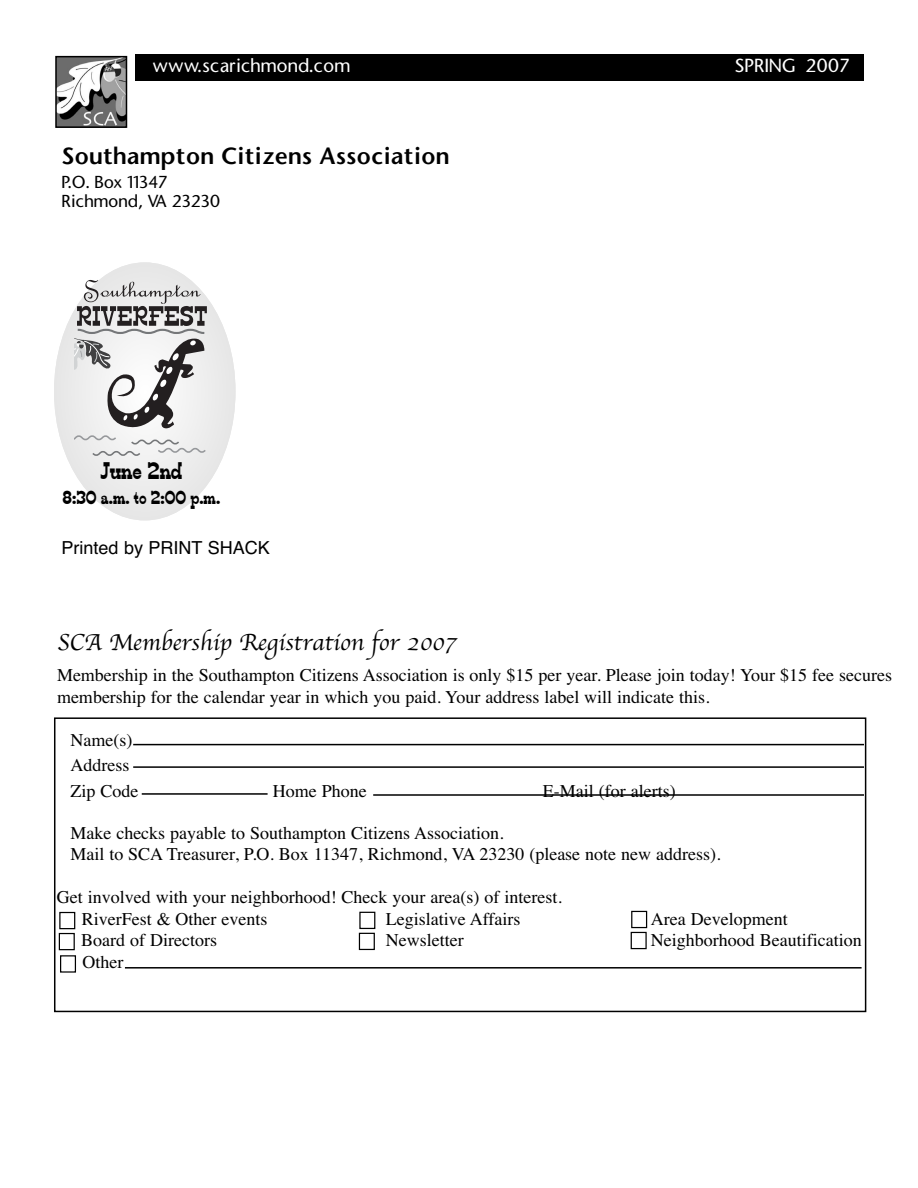
<style>
.page{position:relative;width:918px;height:1188px;background:#fff}
.page>*{position:absolute;margin:0;border:0;box-sizing:border-box;transform-origin:0 0}
.t1{font:24px "Apple Chancery";color:#000}
.t2{font:600 22.5px "Stone Sans";color:#000}
.t3{font:21px "Edmunds";color:#000}
.t4{font:18px/25.5px "Times";color:#000}
.t5{font:500 18px "Stone Sans";color:#fff}
.t6{font:18px "Helvetica";color:#000}
.t7{font:500 16.5px/19.5px "Stone Sans";color:#000}
.t8{font:16.5px "Edmunds";color:#000}
</style>
<div class="page">
<img style="left:58px;top:59px;width:66px;height:66px">
<div style="left:55px;top:56px;width:72px;height:72px;border:2px solid #000"></div>
<div style="left:135px;top:54px;width:729px;height:27px;background:#000"></div>
<div style="left:54px;top:262px;width:182px;height:258px;background:#e9e9e9;border-radius:50%"></div>
<div style="left:54px;top:717px;width:812px;height:295px;border:2px solid #000"></div>
<hr style="left:133px;top:744px;width:731px;height:1px;background:#000">
<hr style="left:133px;top:766px;width:731px;height:2px;background:#000">
<hr style="left:142px;top:793px;width:126px;height:2px;background:#000">
<hr style="left:373px;top:794px;width:491px;height:2px;background:#000">
<hr style="left:125px;top:967px;width:737px;height:2px;background:#000">
<div style="left:60px;top:955px;width:16px;height:18px;border:1px solid #000"></div>
<svg style="left:58px;top:910px;width:590px;height:41px"></svg>
<svg style="left:75px;top:280px;width:132px;height:176px"></svg>
<p class="t5" style="left:153px;top:58px;width:199px">www.scarichmond.com</p>
<p class="t5" style="left:734px;top:58px;width:117px">SPRING 2007</p>
<p class="t2" style="left:62px;top:146px;width:389px">Southampton Citizens Association</p>
<p class="t7" style="left:62px;top:174px;width:160px">P.O. Box 11347<br>Richmond, VA 23230</p>
<p class="t3" style="left:100px;top:463px;width:84px">June 2nd</p>
<p class="t8" style="left:62px;top:490px;width:159px">8:30 a.m. to 2:00 p.m.</p>
<p class="t6" style="left:62px;top:541px;width:210px">Printed by PRINT SHACK</p>
<h1 class="t1" style="left:57px;top:629px;width:401px">SCA Membership Registration for 2007</h1>
<p class="t4" style="left:57px;top:666px;width:837px;line-height:21.6px">Membership in the Southampton Citizens Association is only $15 per year. Please join today! Your $15 fee secures membership for the calendar year in which you paid. Your address label will indicate this.</p>
<p class="t4" style="left:70px;top:729px;width:69px">Name(s)<br>Address<br>Zip Code</p>
<p class="t4" style="left:273px;top:780px;width:95px">Home Phone</p>
<p class="t4" style="left:543px;top:780px;width:134px">E-Mail (for alerts)</p>
<p class="t4" style="left:70px;top:824px;width:652px;line-height:20.9px">Make checks payable to Southampton Citizens Association.<br>Mail to SCA Treasurer, P.O. Box 11347, Richmond, VA 23230 (please note new address).</p>
<p class="t4" style="left:82px;top:888px;width:482px;line-height:21.6px;text-indent:-25px">Get involved with your neighborhood! Check your area(s) of interest.<br>RiverFest &amp; Other events</p>
<p class="t4" style="left:386px;top:908px;width:136px">Legislative Affairs</p>
<p class="t4" style="left:651px;top:908px;width:138px">Area Development</p>
<p class="t4" style="left:81px;top:929px;width:137px">Board of Directors</p>
<p class="t4" style="left:386px;top:929px;width:79px">Newsletter</p>
<p class="t4" style="left:651px;top:929px;width:212px">Neighborhood Beautification</p>
<p class="t4" style="left:82px;top:951px;width:42px">Other</p>
</div>
